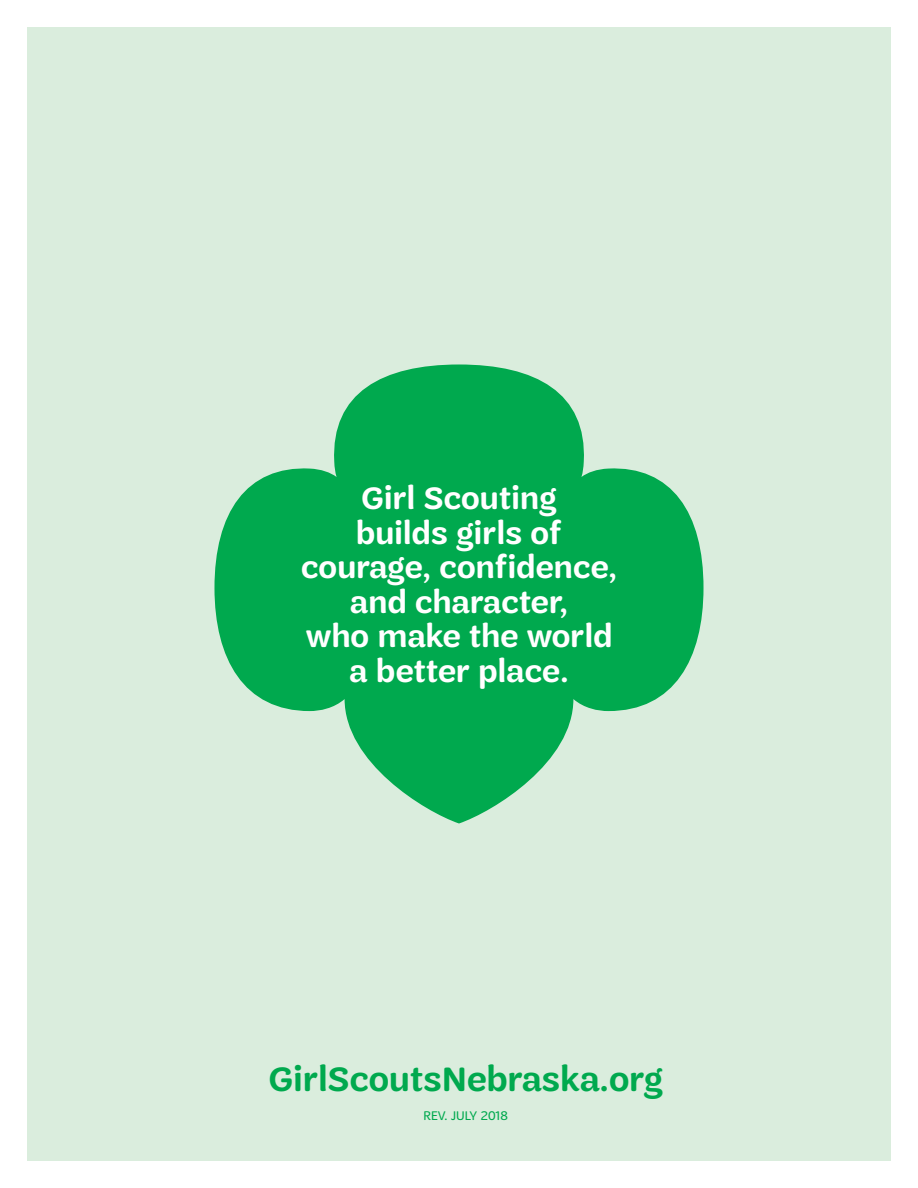
<style>
.page{position:relative;width:918px;height:1188px;background:#fff}
.page>*{position:absolute;margin:0;border:0;box-sizing:border-box;transform-origin:0 0}
.t1{font:600 36px "Trefoil Sans";letter-spacing:.01em;color:#00a94e}
.t2{font:600 33px/34.5px "Trefoil Sans";letter-spacing:.01em;color:#fff}
.t3{font:13.5px "Trefoil Sans";letter-spacing:.01em;color:#00a94e}
</style>
<div class="page">
<div style="left:27px;top:27px;width:864px;height:1134px;background:#daeddd"></div>
<svg style="left:214px;top:364px;width:490px;height:459px;fill:#00a94e"></svg>
<p class="t2" style="left:356px;top:481px;width:207px">Girl Scouting builds girls of</p>
<p class="t2" style="left:301px;top:550px;width:317px">courage, confidence,</p>
<p class="t2" style="left:350px;top:585px;width:219px">and character,</p>
<p class="t2" style="left:306px;top:619px;width:308px">who make the world</p>
<p class="t2" style="left:350px;top:654px;width:220px">a better place.</p>
<p class="t1" style="left:269px;top:1059px;width:395px">GirlScoutsNebraska.org</p>
<p class="t3" style="left:423px;top:1109px;width:86px">REV. JULY 2018</p>
</div>
